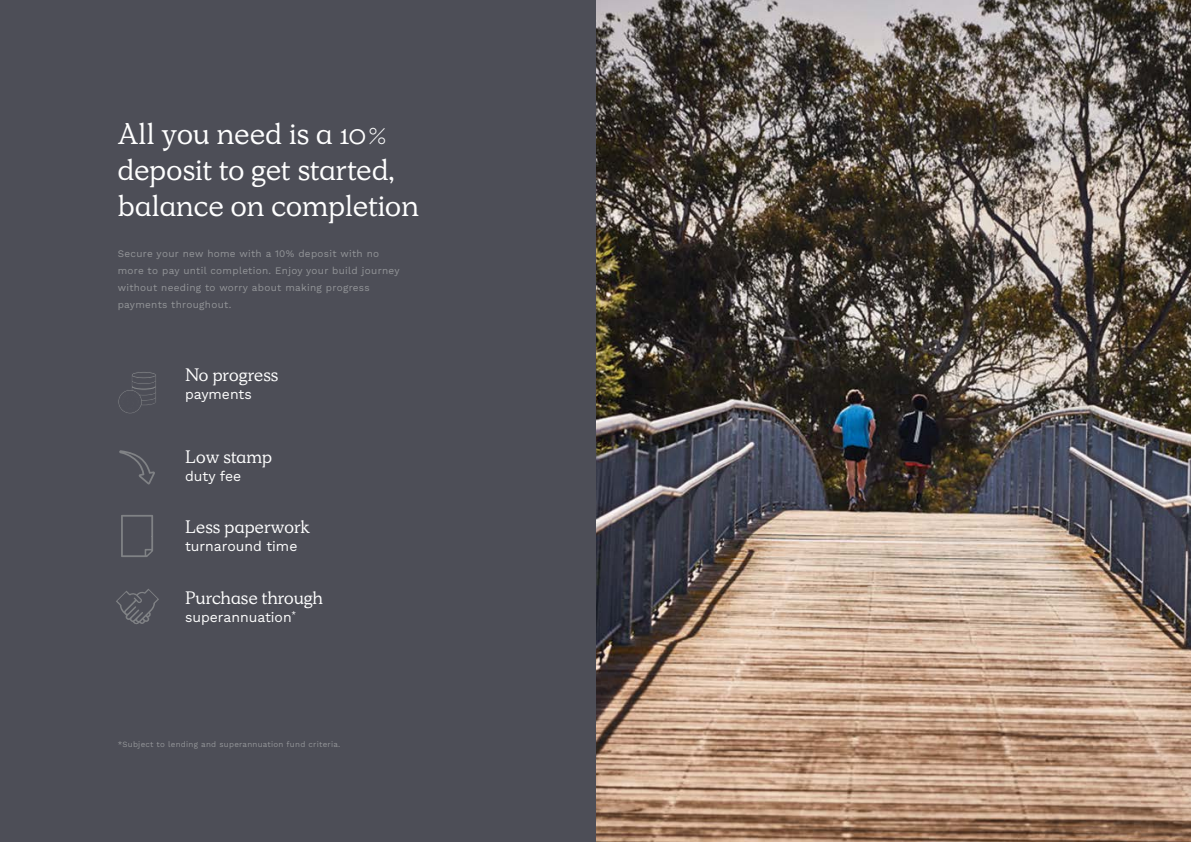
<style>
.page{position:relative;width:1191px;height:842px;background:#fff}
.page>*{position:absolute;margin:0;border:0;box-sizing:border-box;transform-origin:0 0}
.t1{font:30px/36px "Simula";letter-spacing:.005em;color:#fff}
.t2{font:18px "Simula";color:#fff}
.t3{font:14px "Work Sans";color:#fff}
.t4{font:10px/17px "Work Sans";letter-spacing:.03em;color:#939598}
.t5{font:8px "Work Sans";letter-spacing:.03em;color:#939598}
</style>
<div class="page">
<img style="left:595px;top:0;width:596px;height:842px">
<div style="left:0;top:0;width:595px;height:842px;background:#4d4e57"></div>
<svg style="left:118px;top:372px;width:38px;height:42px"></svg>
<svg style="left:119px;top:450px;width:36px;height:34px"></svg>
<svg style="left:121px;top:515px;width:32px;height:42px"></svg>
<svg style="left:116px;top:589px;width:43px;height:35px"></svg>
<h1 class="t1" style="left:118px;top:116px;width:303px">All you need is a 10% deposit to get started, balance on completion</h1>
<p class="t4" style="left:118px;top:245px;width:283px">Secure your new home with a 10% deposit with no more to pay until completion. Enjoy your build journey without needing to worry about making progress payments throughout.</p>
<h2 class="t2" style="left:185px;top:363px;width:95px">No progress</h2>
<h3 class="t3" style="left:185px;top:383px;width:68px">payments</h3>
<h2 class="t2" style="left:185px;top:445px;width:89px">Low stamp</h2>
<h3 class="t3" style="left:185px;top:465px;width:58px">duty fee</h3>
<h2 class="t2" style="left:185px;top:516px;width:127px">Less paperwork</h2>
<h3 class="t3" style="left:185px;top:536px;width:114px">turnaround time</h3>
<h2 class="t2" style="left:185px;top:586px;width:139px">Purchase through</h2>
<h3 class="t3" style="left:185px;top:606px;width:113px">superannuation<sup>*</sup></h3>
<p class="t5" style="left:118px;top:738px;width:224px">*Subject to lending and superannuation fund criteria.</p>
</div>
